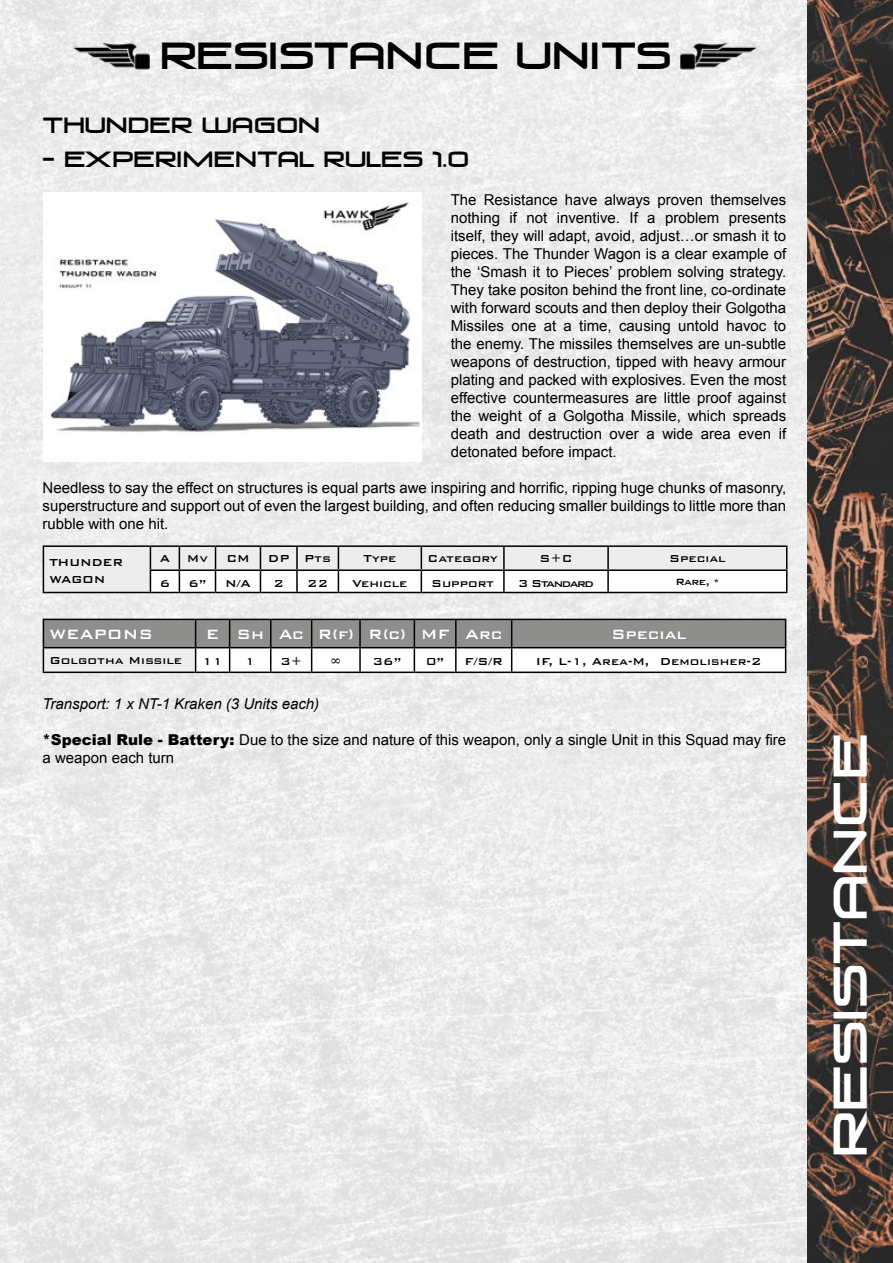
<style>
.page{position:relative;width:893px;height:1263px;background:#fff}
.page>*{position:absolute;margin:0;border:0;box-sizing:border-box;transform-origin:0 0}
.t1{font:45px "Venus Rising";color:#fff}
.t2{font:36px "Venus Rising";color:#000}
.t3{font:21px "Venus Rising";color:#000}
.t4{font:500 18px "Bank Gothic BT";color:#fff}
.t5{font:15px/18px "Arial";color:#000;text-align:justify}
.t6{font:italic 15px "Arial";color:#000}
.t7{font:500 13.5px "Bank Gothic BT";color:#000}
.t8{font:500 13.5px/16.2px "Bank Gothic BT";letter-spacing:-.025em;color:#000}
.t9{font:500 13.5px "Bank Gothic BT";letter-spacing:-.1em;color:#000}
.t10{font:500 12px "Bank Gothic BT";color:#000}
.s1{font-weight:900}
</style>
<div class="page">
<img style="left:0;top:0;width:807px;height:1263px">
<img style="left:807px;top:0;width:86px;height:1263px">
<img style="left:73px;top:43px;width:77px;height:26px">
<img style="left:680px;top:43px;width:77px;height:26px">
<svg style="left:43px;top:619px;width:743px;height:52px"></svg>
<hr style="left:43px;top:671px;width:153px;height:2px;background:#000">
<hr style="left:196px;top:671px;width:34px;height:2px;background:#000">
<hr style="left:230px;top:671px;width:41px;height:2px;background:#000">
<hr style="left:271px;top:671px;width:41px;height:2px;background:#000">
<hr style="left:312px;top:671px;width:48px;height:2px;background:#000">
<hr style="left:360px;top:671px;width:54px;height:2px;background:#000">
<hr style="left:414px;top:671px;width:42px;height:2px;background:#000">
<hr style="left:456px;top:671px;width:56px;height:2px;background:#000">
<hr style="left:512px;top:671px;width:274px;height:2px;background:#000">
<div style="left:43px;top:546px;width:107px;height:46px;background:#ededed"></div>
<hr style="left:43px;top:545px;width:107px;height:2px;background:#000">
<hr style="left:150px;top:545px;width:29px;height:2px;background:#000">
<hr style="left:179px;top:545px;width:37px;height:2px;background:#000">
<hr style="left:216px;top:545px;width:44px;height:2px;background:#000">
<hr style="left:260px;top:545px;width:37px;height:2px;background:#000">
<hr style="left:297px;top:545px;width:41px;height:2px;background:#000">
<hr style="left:338px;top:545px;width:83px;height:2px;background:#000">
<hr style="left:421px;top:545px;width:83px;height:2px;background:#000">
<hr style="left:504px;top:545px;width:104px;height:2px;background:#000">
<hr style="left:608px;top:545px;width:179px;height:2px;background:#000">
<svg style="left:43px;top:547px;width:1px;height:45px"></svg>
<hr style="left:43px;top:592px;width:107px;height:1px;background:#000">
<svg style="left:150px;top:546px;width:637px;height:47px"></svg>
<hr style="left:179px;top:592px;width:37px;height:1px;background:#000">
<hr style="left:216px;top:592px;width:44px;height:1px;background:#000">
<hr style="left:260px;top:592px;width:37px;height:1px;background:#000">
<hr style="left:297px;top:592px;width:41px;height:1px;background:#000">
<hr style="left:338px;top:592px;width:83px;height:1px;background:#000">
<hr style="left:421px;top:592px;width:83px;height:1px;background:#000">
<hr style="left:504px;top:592px;width:104px;height:1px;background:#000">
<hr style="left:608px;top:592px;width:179px;height:1px;background:#000">
<img style="left:43px;top:193px;width:378px;height:268px">
<h2 class="t2" style="left:160px;top:37px;width:512px">RESISTANCE UNITS</h2>
<h3 class="t3" style="left:43px;top:113px;width:279px">THUNDER WAGON</h3>
<h3 class="t3" style="left:43px;top:147px;width:428px">- EXPERIMENTAL RULES 1.0</h3>
<p class="t5" style="left:451px;top:190px;width:337px">The Resistance have always proven themselves nothing if not inventive. If a problem presents itself, they will adapt, avoid, adjust…or smash it to pieces. The Thunder Wagon is a clear example of the ‘Smash it to Pieces’ problem solving strategy.<br>They take positon behind the front line, co-ordinate with forward scouts and then deploy their Golgotha Missiles one at a time, causing untold havoc to the enemy. The missiles themselves are un-subtle weapons of destruction, tipped with heavy armour plating and packed with explosives. Even the most effective countermeasures are little proof against the weight of a Golgotha Missile, which spreads death and destruction over a wide area even if detonated before impact.</p>
<p class="t5" style="left:43px;top:478px;width:745px">Needless to say the effect on structures is equal parts awe inspiring and horrific, ripping huge chunks of masonry, superstructure and support out of even the largest building, and often reducing smaller buildings to little more than rubble with one hit.</p>
<p class="t8" style="left:49px;top:554px;width:75px">THUNDER<br>WAGON</p>
<p class="t7" style="left:160px;top:551px;width:50px">A Mv</p>
<p class="t7" style="left:226px;top:551px;width:25px">CM</p>
<p class="t7" style="left:268px;top:551px;width:65px">DP Pts</p>
<p class="t7" style="left:363px;top:551px;width:35px">Type</p>
<p class="t7" style="left:427px;top:551px;width:72px">Category</p>
<p class="t7" style="left:539px;top:551px;width:34px">S+C</p>
<p class="t7" style="left:669px;top:551px;width:58px">Special</p>
<p class="t7" style="left:160px;top:575px;width:12px">6</p>
<p class="t7" style="left:188px;top:575px;width:20px">6”</p>
<p class="t7" style="left:225px;top:575px;width:27px">N/A</p>
<p class="t7" style="left:273px;top:575px;width:12px">2</p>
<p class="t7" style="left:307px;top:575px;width:22px">22</p>
<p class="t7" style="left:352px;top:575px;width:56px">Vehicle</p>
<p class="t7" style="left:431px;top:575px;width:65px">Support</p>
<p class="t9" style="left:518px;top:575px;width:77px">3 Standard</p>
<p class="t10" style="left:675px;top:576px;width:45px">Rare, *</p>
<p class="t4" style="left:49px;top:624px;width:105px">WEAPONS</p>
<p class="t4" style="left:206px;top:624px;width:298px">E Sh Ac R(f) R(c) MF Arc</p>
<p class="t4" style="left:611px;top:624px;width:77px">Special</p>
<p class="t7" style="left:49px;top:653px;width:134px">Golgotha Missile</p>
<p class="t7" style="left:202px;top:654px;width:22px">11</p>
<p class="t7" style="left:245px;top:654px;width:12px">1</p>
<p class="t7" style="left:280px;top:654px;width:23px">3+</p>
<p class="t7" style="left:330px;top:654px;width:13px">∞</p>
<p class="t7" style="left:373px;top:654px;width:30px">36”</p>
<p class="t7" style="left:426px;top:654px;width:20px">0”</p>
<p class="t7" style="left:465px;top:654px;width:40px">F/S/R</p>
<p class="t7" style="left:536px;top:654px;width:227px">IF, L-1, Area-M, Demolisher-2</p>
<p class="t6" style="left:43px;top:694px;width:278px">Transport: 1 x NT-1 Kraken (3 Units each)</p>
<p class="t5" style="left:43px;top:730px;width:745px"><span class="s1">*Special Rule - Battery:</span> Due to the size and nature of this weapon, only a single Unit in this Squad may fire a weapon each turn</p>
<h1 class="t1" style="left:826px;top:1157px;width:426px;rotate:-90deg">RESISTANCE</h1>
</div>
